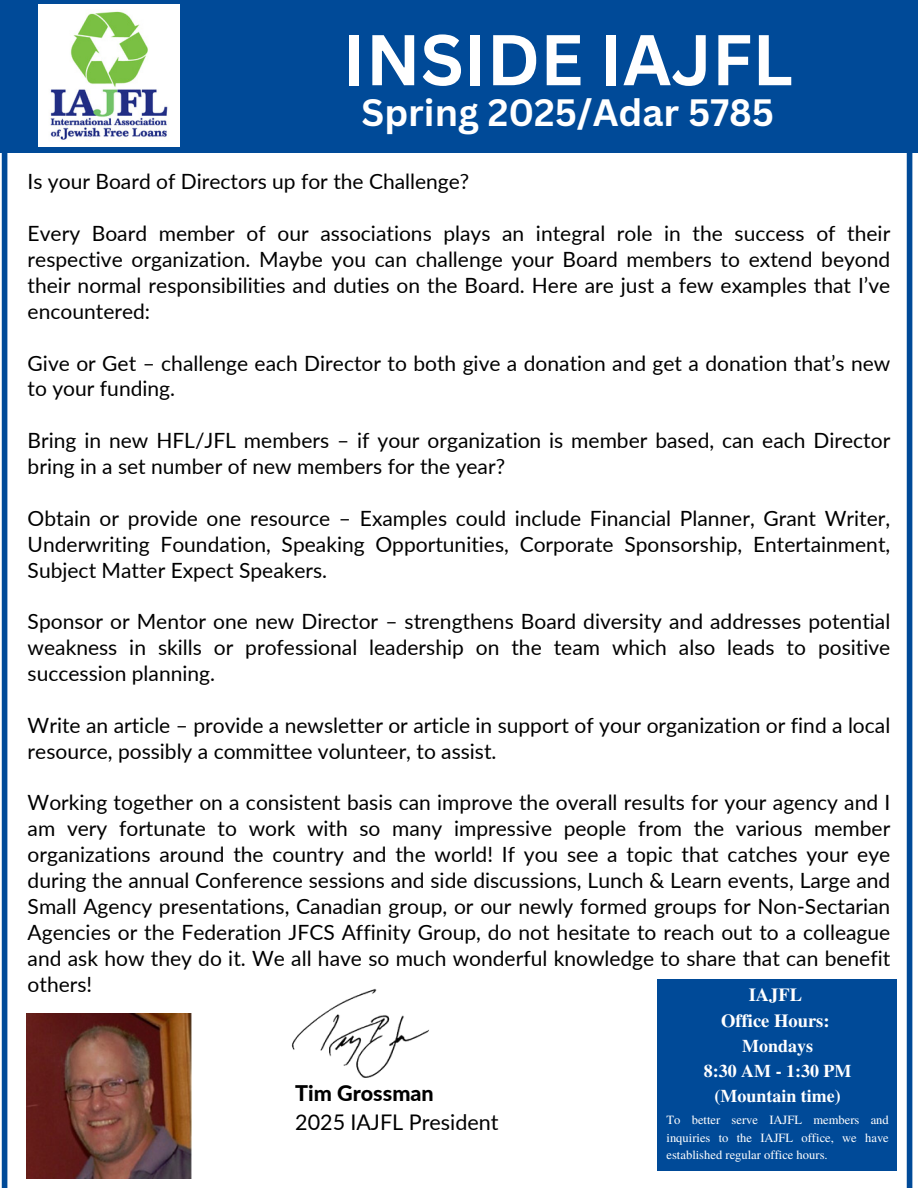
<style>
.page{position:relative;width:918px;height:1188px;background:#fff}
.page>*{position:absolute;margin:0;border:0;box-sizing:border-box;transform-origin:0 0}
.t1{font:700 70.05px "Canva Sans";color:#fff}
.t2{font:700 37.05px "Canva Sans";color:#fff}
.t3{font:21.6px/29.2px "Lato";color:#000}
.t4{font:21px/25.8px "Lato";color:#000;text-align:justify}
.t5{font:700 18.45px/25.8px "Te X Gyre Termes";color:#fff;text-align:center}
.t6{font:700 18px/25px "Te X Gyre Termes";color:#fff;text-align:center}
.t7{font:12.6px/17.4px "Te X Gyre Termes";color:#fff;text-align:justify}
.s1{font-weight:800}
</style>
<div class="page">
<div style="left:0;top:0;width:918px;height:153px;background:#004a98"></div>
<img style="left:38px;top:5px;width:142px;height:142px">
<div style="left:658px;top:979px;width:239px;height:191px;background:#004a98"></div>
<div style="left:907px;top:20px;width:5px;height:1168px;background:#004a98"></div>
<div style="left:2px;top:20px;width:5px;height:1168px;background:#004a98"></div>
<img style="left:26px;top:1013px;width:166px;height:166px">
<img style="left:291px;top:988px;width:138px;height:90px">
<h2 class="t1" style="left:343px;top:10px;width:451px">INSIDE IAJFL</h2>
<h2 class="t2" style="left:362px;top:86px;width:414px">Spring 2025/Adar 5785</h2>
<p class="t4" style="left:28px;top:168px;width:443px">Is your Board of Directors up for the Challenge?</p>
<p class="t4" style="left:28px;top:220px;width:864px">Every Board member of our associations plays an integral role in the success of their respective organization. Maybe you can challenge your Board members to extend beyond their normal responsibilities and duties on the Board. Here are just a few examples that I’ve encountered:</p>
<h1 class="t4" style="left:28px;top:349px;width:864px">Give or Get – challenge each Director to both give a donation and get a donation that’s new to your funding.</h1>
<p class="t4" style="left:28px;top:427px;width:864px">Bring in new HFL/JFL members – if your organization is member based, can each Director bring in a set number of new members for the year?</p>
<p class="t4" style="left:28px;top:505px;width:864px">Obtain or provide one resource – Examples could include Financial Planner, Grant Writer, Underwriting Foundation, Speaking Opportunities, Corporate Sponsorship, Entertainment, Subject Matter Expect Speakers.</p>
<h2 class="t4" style="left:28px;top:608px;width:864px">Sponsor or Mentor one new Director – strengthens Board diversity and addresses potential weakness in skills or professional leadership on the team which also leads to positive succession planning.</h2>
<h2 class="t4" style="left:28px;top:712px;width:864px">Write an article – provide a newsletter or article in support of your organization or find a local resource, possibly a committee volunteer, to assist.</h2>
<h2 class="t4" style="left:28px;top:789px;width:864px">Working together on a consistent basis can improve the overall results for your agency and I am very fortunate to work with so many impressive people from the various member organizations around the country and the world! If you see a topic that catches your eye during the annual Conference sessions and side discussions, Lunch &amp; Learn events, Large and Small Agency presentations, Canadian group, or our newly formed groups for Non-Sectarian Agencies or the Federation JFCS Affinity Group, do not hesitate to reach out to a colleague and ask how they do it. We all have so much wonderful knowledge to share that can benefit others!</h2>
<h2 class="t5" style="left:721px;top:981px;width:110px">IAJFL<br>Office Hours:</h2>
<h2 class="t6" style="left:704px;top:1032px;width:149px">Mondays<br>8:30 AM - 1:30 PM (Mountain time)</h2>
<h2 class="t7" style="left:667px;top:1111px;width:224px">To better serve IAJFL members and inquiries to the IAJFL office, we have established regular office hours.</h2>
<h2 class="t3" style="left:295px;top:1078px;width:205px"><span class="s1">Tim Grossman<br></span>2025 IAJFL President</h2>
</div>
